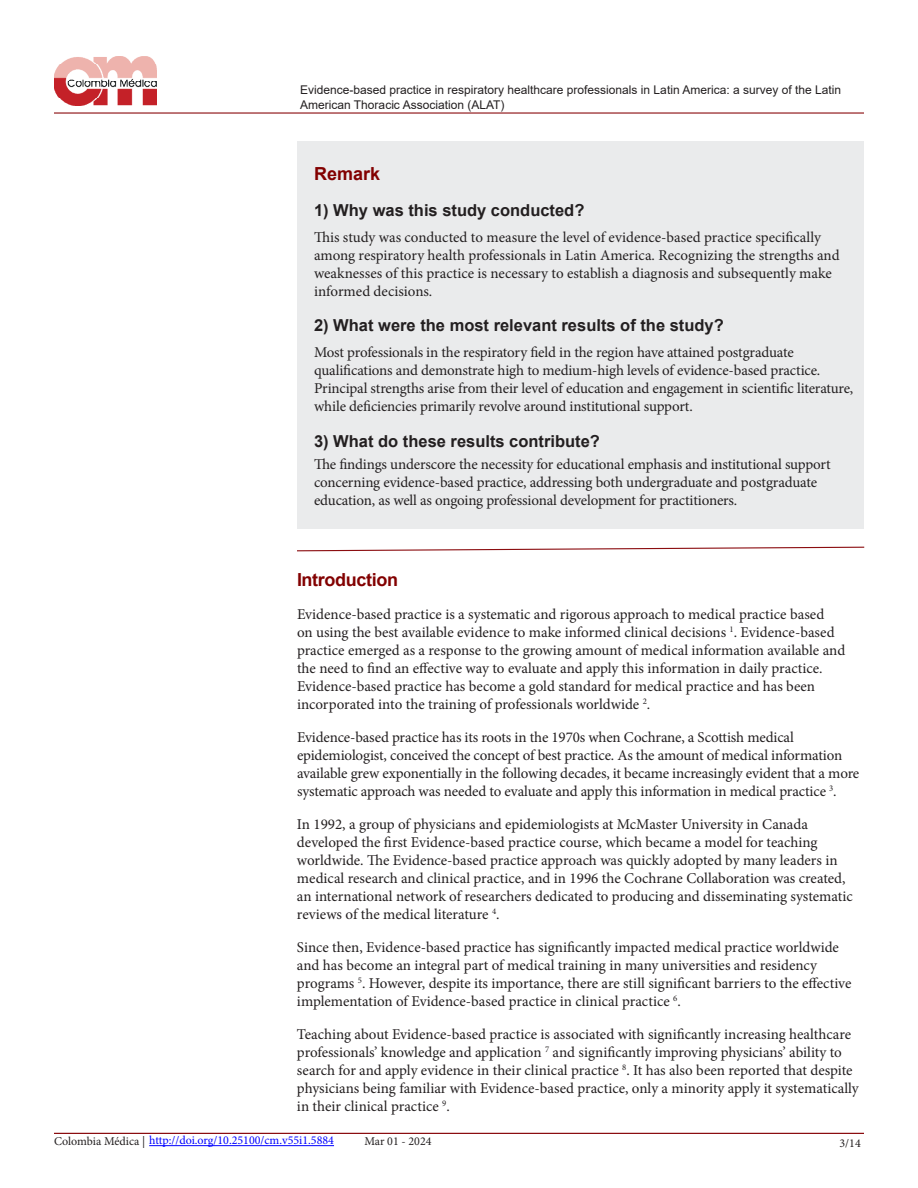
<style>
.page{position:relative;width:918px;height:1188px;background:#fff}
.page>*{position:absolute;margin:0;border:0;box-sizing:border-box;transform-origin:0 0}
.t1{font:700 18px "Arial";letter-spacing:-.02em;color:#820000}
.t2{font:700 16.5px "Arial";color:#231f20}
.t3{font:15px/18px "Minion Pro";letter-spacing:-.005em;color:#231f20}
.t4{font:12px/15px "Arial";color:#231f20}
.t5{font:12px "Minion Pro";color:#00f}
.t6{font:12px "Minion Pro";color:#231f20}
.s1{color:#231f20}
</style>
<div class="page">
<hr style="left:54px;top:112px;width:810px;height:2px;background:#8b0d10">
<img style="left:54px;top:56px;width:102px;height:50px">
<hr style="left:149px;top:1145px;width:185px;height:1px;background:#00f">
<hr style="left:54px;top:1133px;width:810px;height:1px;background:#8b0d10">
<div style="left:297px;top:141px;width:567px;height:388px;background:#eaebec"></div>
<svg style="left:297px;top:546px;width:568px;height:6px"></svg>
<p class="t4" style="left:300px;top:82px;width:542px">Evidence-based practice in respiratory healthcare professionals in Latin America: a survey of the Latin<br>American Thoracic Association (ALAT)</p>
<p class="t1" style="left:314px;top:161px;width:68px">Remark</p>
<p class="t2" style="left:314px;top:198px;width:272px">1) Why was this study conducted?</p>
<p class="t3" style="left:314px;top:228px;width:527px">This study was conducted to measure the level of evidence-based practice specifically among respiratory health professionals in Latin America. Recognizing the strengths and weaknesses of this practice is necessary to establish a diagnosis and subsequently make informed decisions.</p>
<p class="t2" style="left:314px;top:313px;width:411px">2) What were the most relevant results of the study?</p>
<p class="t3" style="left:314px;top:343px;width:541px">Most professionals in the respiratory field in the region have attained postgraduate qualifications and demonstrate high to medium-high levels of evidence-based practice.<br>Principal strengths arise from their level of education and engagement in scientific literature, while deficiencies primarily revolve around institutional support.</p>
<p class="t2" style="left:314px;top:430px;width:288px">3) What do these results contribute?</p>
<p class="t3" style="left:314px;top:456px;width:518px">The findings underscore the necessity for educational emphasis and institutional support concerning evidence-based practice, addressing both undergraduate and postgraduate education, as well as ongoing professional development for practitioners.</p>
<p class="t1" style="left:297px;top:567px;width:103px">Introduction</p>
<p class="t3" style="left:297px;top:605px;width:550px">Evidence-based practice is a systematic and rigorous approach to medical practice based<br>on using the best available evidence to make informed clinical decisions <sup>1</sup>. Evidence-based practice emerged as a response to the growing amount of medical information available and the need to find an effective way to evaluate and apply this information in daily practice.<br>Evidence-based practice has become a gold standard for medical practice and has been incorporated into the training of professionals worldwide <sup>2</sup>.</p>
<p class="t3" style="left:297px;top:728px;width:564px">Evidence-based practice has its roots in the 1970s when Cochrane, a Scottish medical epidemiologist, conceived the concept of best practice. As the amount of medical information available grew exponentially in the following decades, it became increasingly evident that a more systematic approach was needed to evaluate and apply this information in medical practice <sup>3</sup>.</p>
<p class="t3" style="left:297px;top:815px;width:557px">In 1992, a group of physicians and epidemiologists at McMaster University in Canada developed the first Evidence-based practice course, which became a model for teaching worldwide. The Evidence-based practice approach was quickly adopted by many leaders in medical research and clinical practice, and in 1996 the Cochrane Collaboration was created, an international network of researchers dedicated to producing and disseminating systematic reviews of the medical literature <sup>4</sup>.</p>
<p class="t3" style="left:297px;top:938px;width:556px">Since then, Evidence-based practice has significantly impacted medical practice worldwide and has become an integral part of medical training in many universities and residency programs <sup>5</sup>. However, despite its importance, there are still significant barriers to the effective implementation of Evidence-based practice in clinical practice <sup>6</sup>.</p>
<p class="t3" style="left:297px;top:1025px;width:563px">Teaching about Evidence-based practice is associated with significantly increasing healthcare professionals’ knowledge and application <sup>7</sup> and significantly improving physicians’ ability to search for and apply evidence in their clinical practice <sup>8</sup>. It has also been reported that despite physicians being familiar with Evidence-based practice, only a minority apply it systematically in their clinical practice <sup>9</sup>.</p>
<p class="t5" style="left:54px;top:1133px;width:282px"><span class="s1">Colombia Médica |</span> http://doi.org/10.25100/cm.v55i1.5884</p>
<p class="t6" style="left:364px;top:1133px;width:69px">Mar 01 - 2024</p>
<p class="t6" style="left:840px;top:1135px;width:23px">3/14</p>
</div>
